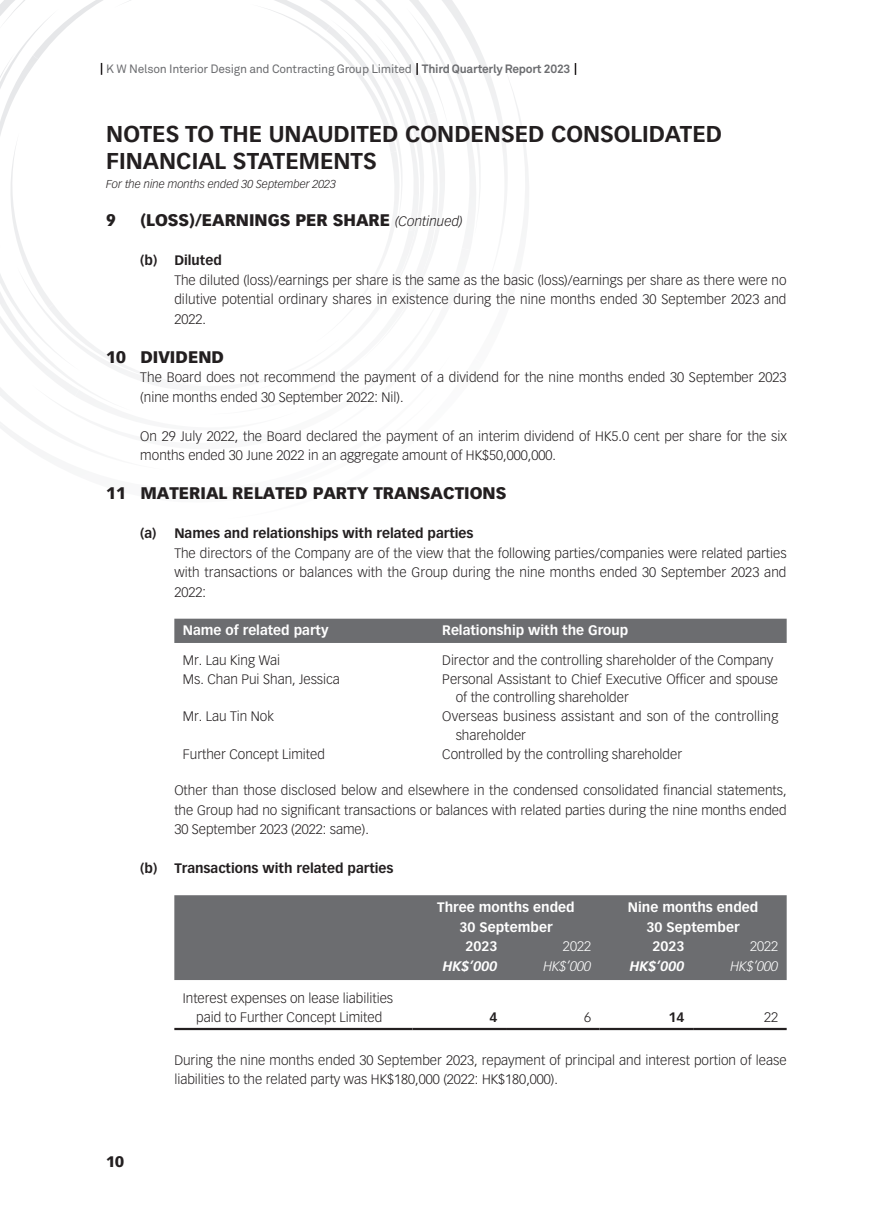
<style>
.page{position:relative;width:893px;height:1212px;background:#fff}
.page>*{position:absolute;margin:0;border:0;box-sizing:border-box;transform-origin:0 0}
.t1{font:700 22.5px/27px "Vectora LT Std";color:#231f20}
.t2{font:900 16.5px "Vectora LT Std";color:#231f20}
.t3{font:900 15px "Vectora LT Std";color:#231f20}
.t4{font:300 13.5px/19.5px "Vectora LT Std";color:#231f20}
.t5{font:700 13.5px/19.5px "Vectora LT Std";color:#fff;text-align:center}
.t6{font:700 13.5px "Vectora LT Std";color:#231f20}
.t7{font:italic 700 13.5px "Vectora LT Std";color:#fff}
.t8{font:italic 300 13.5px "Vectora LT Std";color:#fff}
.t9{font:300 13.5px "Vectora LT Std";color:#fff}
.t10{font:12px "Akkurat Pro";letter-spacing:-.02em;color:#6c6d70}
.t11{font:italic 300 11.25px "Vectora LT Std";color:#231f20}
.s1{font-weight:700}
.s2{font-weight:300;font-style:italic;font-size:13.5px}
</style>
<div class="page">
<svg style="left:0;top:0;width:529px;height:447px"></svg>
<svg style="left:575px;top:63px;width:1px;height:12px"></svg>
<div style="left:174px;top:619px;width:613px;height:24px;background:#6c6d70"></div>
<div style="left:174px;top:895px;width:613px;height:85px;background:#6c6d70"></div>
<hr style="left:174px;top:1028px;width:238px;height:2px;background:#231f20">
<hr style="left:412px;top:1028px;width:94px;height:2px;background:#231f20">
<hr style="left:506px;top:1028px;width:94px;height:2px;background:#231f20">
<hr style="left:600px;top:1028px;width:93px;height:2px;background:#231f20">
<hr style="left:693px;top:1028px;width:94px;height:2px;background:#231f20">
<p class="t10" style="left:106px;top:62px;width:466px">K W Nelson Interior Design and Contracting Group Limited <span class="s1">Third Quarterly Report 2023</span></p>
<h1 class="t1" style="left:106px;top:120px;width:617px">NOTES TO THE UNAUDITED CONDENSED CONSOLIDATED<br>FINANCIAL STATEMENTS</h1>
<p class="t11" style="left:106px;top:177px;width:231px">For the nine months ended 30 September 2023</p>
<p class="t2" style="left:106px;top:210px;width:11px">9</p>
<p class="t2" style="left:140px;top:210px;width:324px">(LOSS)/EARNINGS PER SHARE <span class="s2">(Continued)</span></p>
<p class="t6" style="left:140px;top:252px;width:83px">(b) Diluted</p>
<p class="t4" style="left:174px;top:270px;width:614px;text-align:justify">The diluted (loss)/earnings per share is the same as the basic (loss)/earnings per share as there were no dilutive potential ordinary shares in existence during the nine months ended 30 September 2023 and 2022.</p>
<p class="t2" style="left:106px;top:347px;width:119px">10 DIVIDEND</p>
<p class="t4" style="left:140px;top:368px;width:648px">The Board does not recommend the payment of a dividend for the nine months ended 30 September 2023 (nine months ended 30 September 2022: Nil).</p>
<p class="t4" style="left:140px;top:426px;width:648px">On 29 July 2022, the Board declared the payment of an interim dividend of HK5.0 cent per share for the six months ended 30 June 2022 in an aggregate amount of HK$50,000,000.</p>
<p class="t2" style="left:106px;top:483px;width:402px">11 MATERIAL RELATED PARTY TRANSACTIONS</p>
<p class="t6" style="left:140px;top:525px;width:335px">(a) Names and relationships with related parties</p>
<p class="t4" style="left:174px;top:543px;width:614px;text-align:justify">The directors of the Company are of the view that the following parties/companies were related parties with transactions or balances with the Group during the nine months ended 30 September 2023 and 2022:</p>
<p class="t5" style="left:183px;top:620px;width:147px">Name of related party</p>
<p class="t5" style="left:442px;top:620px;width:188px">Relationship with the Group</p>
<p class="t4" style="left:183px;top:650px;width:99px">Mr. Lau King Wai</p>
<p class="t4" style="left:442px;top:650px;width:333px">Director and the controlling shareholder of the Company</p>
<p class="t4" style="left:183px;top:669px;width:159px">Ms. Chan Pui Shan, Jessica</p>
<p class="t4" style="left:456px;top:670px;width:324px;line-height:18.8px;text-indent:-13px">Personal Assistant to Chief Executive Officer and spouse of the controlling shareholder</p>
<p class="t4" style="left:183px;top:707px;width:93px">Mr. Lau Tin Nok</p>
<p class="t4" style="left:456px;top:707px;width:324px;line-height:18.8px;text-indent:-13px">Overseas business assistant and son of the controlling shareholder</p>
<p class="t4" style="left:183px;top:744px;width:144px">Further Concept Limited</p>
<p class="t4" style="left:442px;top:744px;width:241px">Controlled by the controlling shareholder</p>
<p class="t4" style="left:174px;top:781px;width:614px;text-align:justify">Other than those disclosed below and elsewhere in the condensed consolidated financial statements, the Group had no significant transactions or balances with related parties during the nine months ended 30 September 2023 (2022: same).</p>
<p class="t6" style="left:140px;top:860px;width:255px">(b) Transactions with related parties</p>
<p class="t5" style="left:437px;top:898px;width:139px">Three months ended<br>30 September</p>
<p class="t5" style="left:628px;top:898px;width:132px">Nine months ended<br>30 September</p>
<p class="t5" style="left:466px;top:937px;width:33px">2023</p>
<p class="t9" style="left:563px;top:939px;width:30px">2022</p>
<p class="t5" style="left:653px;top:937px;width:33px">2023</p>
<p class="t9" style="left:750px;top:939px;width:30px">2022</p>
<p class="t7" style="left:443px;top:958px;width:56px">HK$’000</p>
<p class="t8" style="left:543px;top:958px;width:49px">HK$’000</p>
<p class="t7" style="left:630px;top:958px;width:56px">HK$’000</p>
<p class="t8" style="left:730px;top:958px;width:49px">HK$’000</p>
<p class="t4" style="left:183px;top:988px;width:212px;text-align:center">Interest expenses on lease liabilities paid to Further Concept Limited</p>
<p class="t6" style="left:489px;top:1009px;width:9px">4</p>
<p class="t4" style="left:584px;top:1008px;width:9px">6</p>
<p class="t6" style="left:669px;top:1009px;width:17px">14</p>
<p class="t4" style="left:764px;top:1008px;width:16px">22</p>
<p class="t4" style="left:174px;top:1050px;width:614px">During the nine months ended 30 September 2023, repayment of principal and interest portion of lease liabilities to the related party was HK$180,000 (2022: HK$180,000).</p>
<p class="t3" style="left:106px;top:1152px;width:19px">10</p>
</div>
